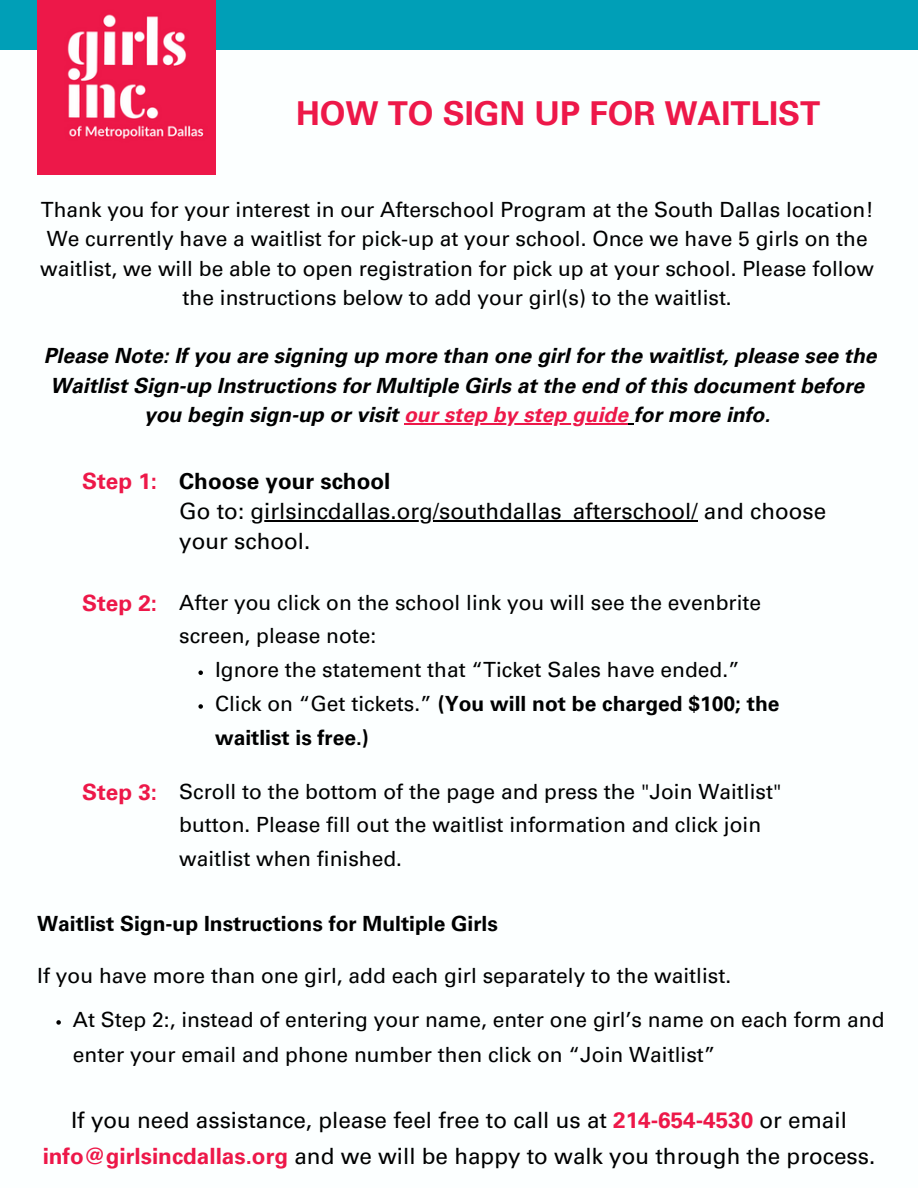
<style>
.page{position:relative;width:918px;height:1188px;background:#009fb7}
.page>*{position:absolute;margin:0;border:0;box-sizing:border-box;transform-origin:0 0}
.t1{font:700 33px "Univers LT Pro 65";color:#ed1849}
.t2{font:22.5px/36px "Univers LT Pro 55 Roman";color:#000;text-align:center}
.t3{font:700 22.5px "Univers LT Pro 65";color:#ed1849}
.t4{font:700 22.5px "Univers LT Pro 65";color:#000}
.t5{font:21px/29.2px "Univers LT Pro 55 Roman";color:#000}
.t6{font:italic 700 21px/29.2px "Univers LT Pro 65";color:#000;text-align:center}
.t7{font:700 21px/33.8px "Univers LT Pro 65";color:#000}
.s1{color:#ed1849}
.s2{font-family:"Univers LT Pro 55 Roman";font-weight:400}
.s3{font-family:"Univers LT Pro 65";font-weight:700;color:#ed1849}
</style>
<div class="page">
<div style="left:0;top:51px;width:918px;height:1137px;background:#fcffff"></div>
<img style="left:37px;top:0;width:178px;height:174px">
<hr style="left:404px;top:423px;width:224px;height:1px;background:#ed1849">
<svg style="left:198px;top:670px;width:5px;height:5px"></svg>
<svg style="left:198px;top:704px;width:5px;height:5px"></svg>
<hr style="left:251px;top:520px;width:447px;height:1px;background:#000">
<svg style="left:56px;top:1020px;width:5px;height:5px"></svg>
<p class="t1" style="left:296px;top:101px;width:526px">HOW TO SIGN UP FOR WAITLIST</p>
<p class="t5" style="left:40px;top:198px;width:835px;text-align:center">Thank you for your interest in our Afterschool Program at the South Dallas location!<br>We currently have a waitlist for pick-up at your school. Once we have 5 girls on the waitlist, we will be able to open registration for pick up at your school. Please follow the instructions below to add your girl(s) to the waitlist.</p>
<p class="t6" style="left:44px;top:344px;width:834px">Please Note: If you are signing up more than one girl for the waitlist, please see the<br>Waitlist Sign-up Instructions for Multiple Girls at the end of this document before you begin sign-up or visit <span class="s1">our step by step guide</span> for more info.</p>
<p class="t3" style="left:82px;top:472px;width:76px">Step 1:</p>
<p class="t3" style="left:82px;top:595px;width:76px">Step 2:</p>
<p class="t4" style="left:179px;top:472px;width:213px">Choose your school</p>
<p class="t2" style="left:179px;top:496px;width:649px">Go to: girlsincdallas.org/southdallas_afterschool/ and choose</p>
<p class="t2" style="left:179px;top:526px;width:133px">your school.</p>
<p class="t5" style="left:179px;top:588px;width:583px;line-height:33.8px">After you click on the school link you will see the evenbrite screen, please note:</p>
<p class="t5" style="left:215px;top:658px;width:526px">Ignore the statement that “Ticket Sales have ended.”</p>
<p class="t7" style="left:215px;top:689px;width:566px"><span class="s2">Click on “Get tickets.”</span> (You will not be charged $100; the waitlist is free.)</p>
<p class="t3" style="left:82px;top:784px;width:76px">Step 3:</p>
<p class="t5" style="left:179px;top:777px;width:604px;line-height:33.8px">Scroll to the bottom of the page and press the "Join Waitlist" button. Please fill out the waitlist information and click join waitlist when finished.</p>
<p class="t7" style="left:37px;top:910px;width:462px">Waitlist Sign-up Instructions for Multiple Girls</p>
<p class="t5" style="left:37px;top:964px;width:695px">If you have more than one girl, add each girl separately to the waitlist.</p>
<p class="t5" style="left:73px;top:1005px;width:813px;line-height:34.8px">At Step 2:, instead of entering your name, enter one girl’s name on each form and enter your email and phone number then click on “Join Waitlist”</p>
<p class="t2" style="left:43px;top:1105px;width:834px">If you need assistance, please feel free to call us at <span class="s3">214-654-4530</span> or email <span class="s3">info@girlsincdallas.org</span> and we will be happy to walk you through the process.</p>
</div>
